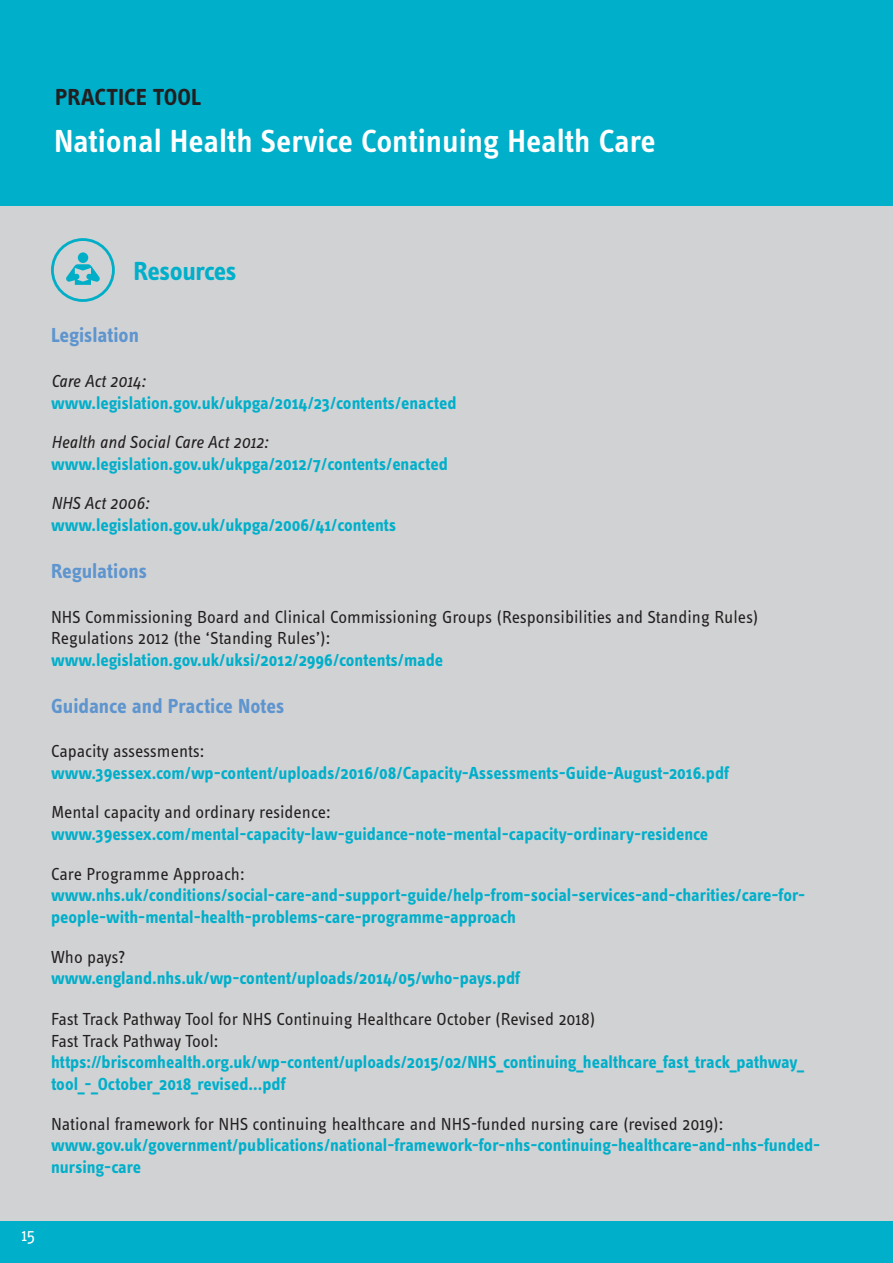
<style>
.page{position:relative;width:893px;height:1263px;background:#fff}
.page>*{position:absolute;margin:0;border:0;box-sizing:border-box;transform-origin:0 0}
.t1{font:600 33px "Info Text Pro";color:#fff}
.RiPfA_Main_header{font:700 27px "Info Text Pro";letter-spacing:-.025em;color:#00afca}
.t2{font:700 24px "Info Text Pro";color:#231f20}
.RiPfA_body_text{font:700 21px "Info Text Pro";color:#5e95cf}
.RiPfA_subheader{font:700 21px "Info Text Pro";letter-spacing:-.005em;color:#5e95cf}
.RiPfA_body_text-2{font:700 18px/21.6px "Info Text Pro";color:#00afca}
.RiPfA_body_text-3{font:18px/21.6px "Info Text Pro";color:#231f20}
.RiPfA_body_text-4{font:italic 18px "Info Text Pro";letter-spacing:-.005em;color:#231f20}
.t3{font:18px "Info Text Pro";color:#fff}
.s1{font-weight:400;font-style:italic;color:#231f20}
.s2{font-weight:700;color:#00afca}
.s3{font-weight:400;color:#231f20}
</style>
<div class="page">
<div style="left:0;top:1218px;width:893px;height:45px;background:#00afca"></div>
<div style="left:0;top:0;width:893px;height:213px;background:#00afca"></div>
<div style="left:0;top:206px;width:893px;height:1014px;background:#d1d2d4"></div>
<div style="left:78px;top:252px;width:10px;height:11px;background:#00afc7;border-radius:50%"></div>
<svg style="left:66px;top:264px;width:34px;height:21px"></svg>
<div style="left:51px;top:238px;width:64px;height:64px;border:3px solid #00afc7;border-radius:50%"></div>
<h3 class="t2" style="left:55px;top:83px;width:148px">PRACTICE TOOL</h3>
<h1 class="t1" style="left:54px;top:121px;width:603px">National Health Service Continuing Health Care</h1>
<p class="RiPfA_Main_header" style="left:134px;top:255px;width:105px">Resources</p>
<p class="RiPfA_subheader" style="left:51px;top:323px;width:89px">Legislation</p>
<p class="RiPfA_body_text-4" style="left:51px;top:370px;width:96px">Care Act 2014:</p>
<p class="RiPfA_body_text-2" style="left:51px;top:392px;width:407px">www.legislation.gov.uk/ukpga/2014/23/contents/enacted</p>
<p class="RiPfA_body_text-2" style="left:51px;top:431px;width:398px"><span class="s1">Health and Social Care Act 2012: </span>www.legislation.gov.uk/ukpga/2012/7/contents/enacted</p>
<p class="RiPfA_body_text-2" style="left:51px;top:492px;width:347px"><span class="s1">NHS Act 2006: </span>www.legislation.gov.uk/ukpga/2006/41/contents</p>
<p class="RiPfA_subheader" style="left:51px;top:558px;width:98px">Regulations</p>
<p class="RiPfA_body_text-3" style="left:51px;top:605px;width:709px">NHS Commissioning Board and Clinical Commissioning Groups (Responsibilities and Standing Rules)<br>Regulations 2012 (the ‘Standing Rules’):<br><span class="s2">www.legislation.gov.uk/uksi/2012/2996/contents/made</span></p>
<p class="RiPfA_body_text" style="left:51px;top:693px;width:235px">Guidance and Practice Notes</p>
<p class="RiPfA_body_text-2" style="left:51px;top:740px;width:680px"><span class="s3">Capacity assessments: </span>www.39essex.com/wp-content/uploads/2016/08/Capacity-Assessments-Guide-August-2016.pdf</p>
<p class="RiPfA_body_text-2" style="left:51px;top:801px;width:659px"><span class="s3">Mental capacity and ordinary residence: </span>www.39essex.com/mental-capacity-law-guidance-note-mental-capacity-ordinary-residence</p>
<p class="RiPfA_body_text-3" style="left:51px;top:862px;width:195px">Care Programme Approach:</p>
<p class="RiPfA_body_text-2" style="left:51px;top:884px;width:756px">www.nhs.uk/conditions/social-care-and-support-guide/help-from-social-services-and-charities/care-for&shy;people-with-mental-health-problems-care-programme-approach</p>
<p class="RiPfA_body_text-2" style="left:51px;top:945px;width:471px"><span class="s3">Who pays? </span>www.england.nhs.uk/wp-content/uploads/2014/05/who-pays.pdf</p>
<p class="RiPfA_body_text-3" style="left:51px;top:1008px;width:546px">Fast Track Pathway Tool for NHS Continuing Healthcare October (Revised 2018)</p>
<p class="RiPfA_body_text-2" style="left:51px;top:1030px;width:754px"><span class="s3">Fast Track Pathway Tool: </span>https://briscomhealth.org.uk/wp-content/uploads/2015/02/NHS_continuing_healthcare_fast_track_pathway_ tool_-_October_2018_revised...pdf</p>
<p class="RiPfA_body_text-2" style="left:51px;top:1112px;width:771px"><span class="s3">National framework for NHS continuing healthcare and NHS-funded nursing care (revised 2019): </span>www.gov.uk/government/publications/national-framework-for-nhs-continuing-healthcare-and-nhs-funded&shy;nursing-care</p>
<p class="t3" style="left:21px;top:1224px;width:15px">15</p>
</div>
